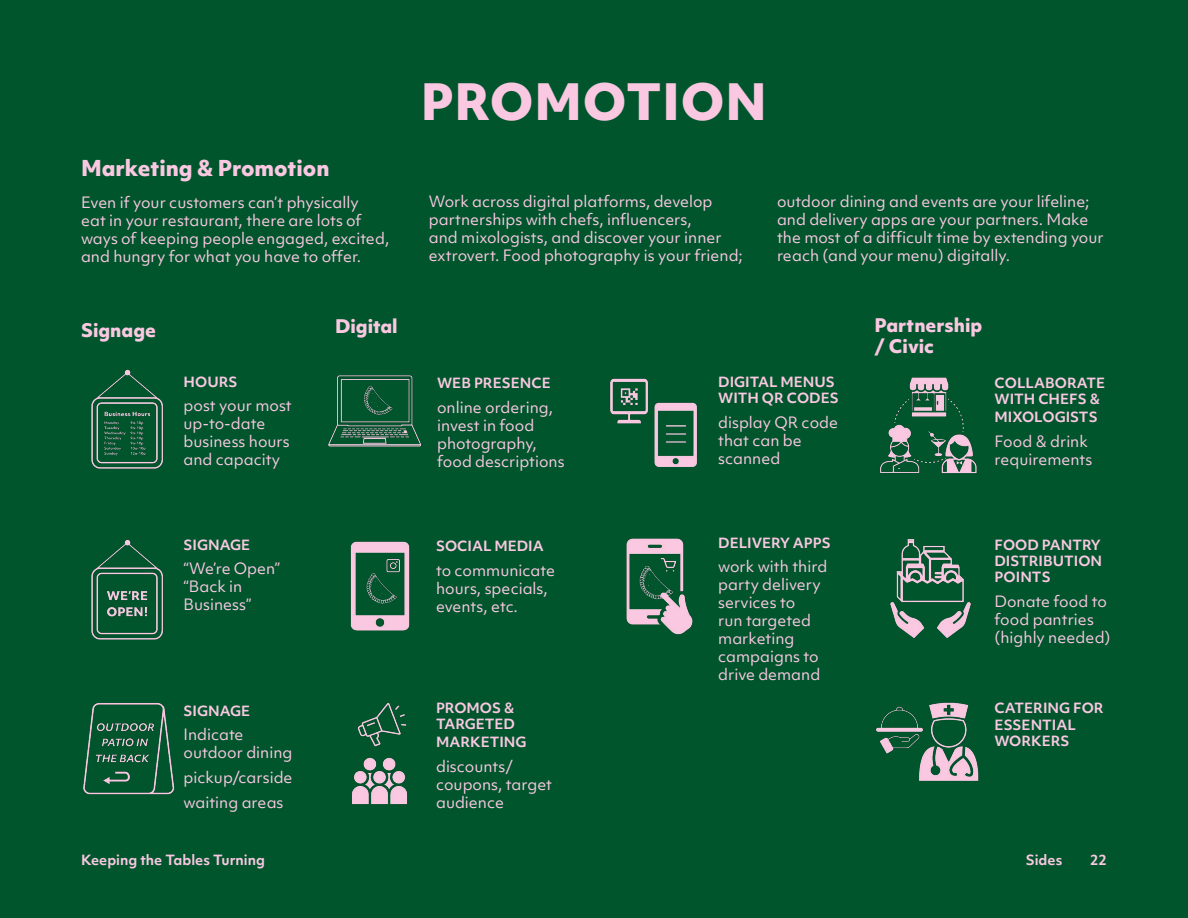
<style>
.page{position:relative;width:1188px;height:918px;background:#00552d}
.page>*{position:absolute;margin:0;border:0;box-sizing:border-box;transform-origin:0 0}
.t1{font:800 48px "Objektiv Mk 1";letter-spacing:.02em;color:#fac8e1}
.t2{font:800 21px "Objektiv Mk 1";color:#fac8e1}
.t3{font:800 18px/21px "Objektiv Mk 1";color:#fac8e1}
.t4{font:15px/18px "Objektiv Mk 1";color:#fac8e1}
.t5{font:700 13.5px/16.2px "Objektiv Mk 1";color:#fac8e1}
</style>
<div class="page">
<img style="left:328px;top:375px;width:94px;height:72px">
<img style="left:91px;top:369px;width:72px;height:100px">
<img style="left:91px;top:539px;width:72px;height:101px">
<img style="left:83px;top:703px;width:92px;height:92px">
<img style="left:626px;top:538px;width:67px;height:97px">
<img style="left:890px;top:539px;width:81px;height:100px">
<img style="left:876px;top:702px;width:103px;height:79px">
<img style="left:610px;top:378px;width:87px;height:89px">
<img style="left:880px;top:377px;width:97px;height:97px">
<img style="left:350px;top:541px;width:60px;height:90px">
<img style="left:351px;top:704px;width:57px;height:101px">
<h1 class="t1" style="left:421px;top:67px;width:348px">PROMOTION</h1>
<h2 class="t2" style="left:81px;top:153px;width:250px">Marketing &amp; Promotion</h2>
<p class="t4" style="left:81px;top:193px;width:310px">Even if your customers can’t physically<br>eat in your restaurant, there are lots of ways of keeping people engaged, excited, and hungry for what you have to offer.</p>
<p class="t4" style="left:429px;top:192px;width:316px">Work across digital platforms, develop partnerships with chefs, influencers,<br>and mixologists, and discover your inner extrovert. Food photography is your friend;</p>
<p class="t4" style="left:777px;top:192px;width:328px">outdoor dining and events are your lifeline; and delivery apps are your partners. Make the most of a difficult time by extending your reach (and your menu) digitally.</p>
<p class="t3" style="left:81px;top:320px;width:77px">Signage</p>
<p class="t3" style="left:335px;top:315px;width:64px">Digital</p>
<p class="t5" style="left:184px;top:373px;width:55px">HOURS</p>
<p class="t4" style="left:184px;top:397px;width:110px">post your most up-to-date business hours and capacity</p>
<p class="t5" style="left:184px;top:536px;width:68px">SIGNAGE</p>
<p class="t4" style="left:184px;top:560px;width:98px">“We’re Open” “Back in<br>Business”</p>
<p class="t5" style="left:184px;top:702px;width:68px">SIGNAGE</p>
<p class="t4" style="left:184px;top:726px;width:110px">Indicate outdoor dining</p>
<p class="t4" style="left:184px;top:765px;width:110px;line-height:24.8px">pickup/carside waiting areas</p>
<p class="t5" style="left:437px;top:374px;width:115px">WEB PRESENCE</p>
<p class="t4" style="left:437px;top:398px;width:129px">online ordering, invest in food photography, food descriptions</p>
<p class="t5" style="left:436px;top:537px;width:109px">SOCIAL MEDIA</p>
<p class="t4" style="left:436px;top:561px;width:120px">to communicate hours, specials, events, etc.</p>
<p class="t5" style="left:436px;top:700px;width:80px">PROMOS &amp;<br>TARGETED</p>
<p class="t5" style="left:436px;top:734px;width:92px">MARKETING</p>
<p class="t4" style="left:436px;top:757px;width:118px">discounts/ coupons, target audience</p>
<p class="t5" style="left:718px;top:373px;width:122px">DIGITAL MENUS<br>WITH QR CODES</p>
<p class="t4" style="left:718px;top:413px;width:121px">display QR code that can be scanned</p>
<p class="t5" style="left:718px;top:534px;width:114px">DELIVERY APPS</p>
<p class="t4" style="left:718px;top:558px;width:111px">work with third party delivery services to<br>run targeted marketing campaigns to drive demand</p>
<p class="t3" style="left:875px;top:314px;width:109px">Partnership / Civic</p>
<p class="t5" style="left:995px;top:374px;width:112px">COLLABORATE<br>WITH CHEFS &amp;</p>
<p class="t5" style="left:995px;top:409px;width:105px">MIXOLOGISTS</p>
<p class="t4" style="left:995px;top:432px;width:99px">Food &amp; drink requirements</p>
<p class="t5" style="left:995px;top:536px;width:109px;text-align:justify">FOOD PANTRY DISTRIBUTION POINTS</p>
<p class="t4" style="left:995px;top:592px;width:118px">Donate food to food pantries (highly needed)</p>
<p class="t5" style="left:995px;top:700px;width:111px">CATERING FOR<br>ESSENTIAL<br>WORKERS</p>
<p class="t5" style="left:81px;top:852px;width:186px">Keeping the Tables Turning</p>
<p class="t5" style="left:1090px;top:852px;width:18px">22</p>
<p class="t5" style="left:1026px;top:852px;width:38px">Sides</p>
</div>
